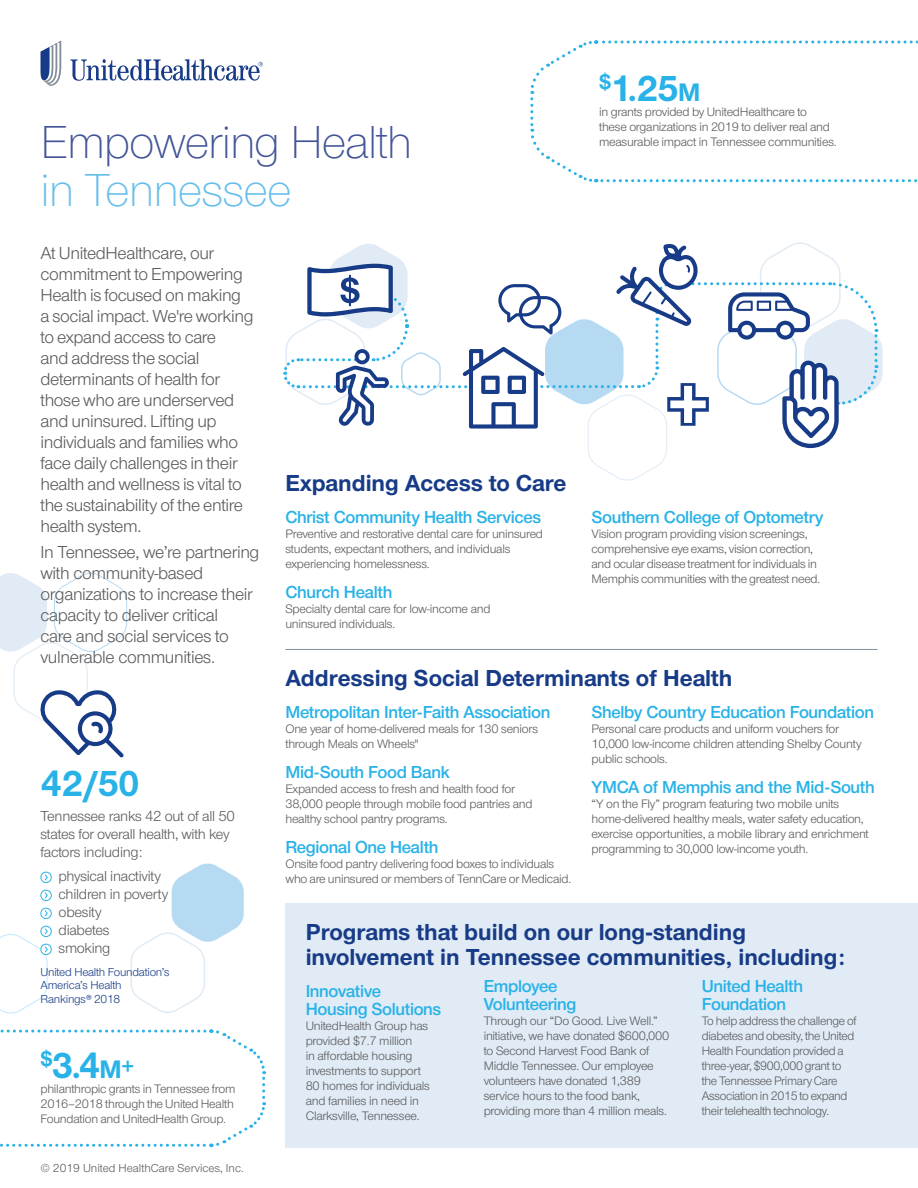
<style>
.page{position:relative;width:918px;height:1188px;background:#fff}
.page>*{position:absolute;margin:0;border:0;box-sizing:border-box;transform-origin:0 0}
.t1{font:300 48px "UHC Sans";letter-spacing:-.02em;color:#435597}
.t2{font:300 48px "UHC Sans";letter-spacing:-.02em;color:#66beeb}
.t3{font:700 37.5px "UHC Sans";color:#29b2e7}
.t4{font:700 24px/25.5px "UHC Sans";color:#173b87}
.t5{font:18px/21px "UHC Sans";letter-spacing:-.02em;color:#58595b}
.t6{font:600 18px/18px "UHC Sans";letter-spacing:-.02em;color:#29b2e7}
.t7{font:15px/18px "UHC Sans";letter-spacing:-.02em;color:#58595b}
.t8{font:12.75px/15px "UHC Sans";letter-spacing:-.02em;color:#58595b}
.t9{font:12px/13.5px "UHC Sans";letter-spacing:-.02em;color:#173b87}
.t10{font:12px "UHC Sans";color:#58595b}
.s1{font-size:26.25px}
.s2{font-size:24px}
</style>
<div class="page">
<svg style="left:130px;top:863px;width:114px;height:150px"></svg>
<svg style="left:0;top:1029px;width:267px;height:118px"></svg>
<svg style="left:530px;top:40px;width:388px;height:143px"></svg>
<div style="left:285px;top:903px;width:633px;height:245px;background:#e1ebf5"></div>
<svg style="left:70px;top:59px;width:193px;height:22px"></svg>
<svg style="left:41px;top:41px;width:20px;height:45px"></svg>
<hr style="left:285px;top:649px;width:593px;height:1px;background:#838e98">
<svg style="left:45px;top:874px;width:3px;height:7px"></svg>
<div style="left:41px;top:872px;width:11px;height:11px;border:1px solid #29b2e7;border-radius:50%"></div>
<svg style="left:45px;top:892px;width:3px;height:7px"></svg>
<div style="left:41px;top:890px;width:11px;height:11px;border:1px solid #29b2e7;border-radius:50%"></div>
<svg style="left:45px;top:910px;width:3px;height:7px"></svg>
<div style="left:41px;top:908px;width:11px;height:11px;border:1px solid #29b2e7;border-radius:50%"></div>
<div style="left:41px;top:926px;width:11px;height:11px;border:1px solid #29b2e7;border-radius:50%"></div>
<div style="left:41px;top:944px;width:11px;height:11px;border:1px solid #29b2e7;border-radius:50%"></div>
<svg style="left:0;top:928px;width:48px;height:86px"></svg>
<svg style="left:0;top:572px;width:127px;height:185px"></svg>
<svg style="left:283px;top:242px;width:600px;height:239px"></svg>
<h1 class="t1" style="left:40px;top:110px;width:373px">Empowering Health</h1>
<h1 class="t2" style="left:40px;top:158px;width:253px">in Tennessee</h1>
<p class="t5" style="left:40px;top:242px;width:215px">At UnitedHealthcare, our commitment to Empowering<br>Health is focused on making a social impact. We're working to expand access to care<br>and address the social determinants of health for those who are underserved and uninsured. Lifting up individuals and families who face daily challenges in their health and wellness is vital to the sustainability of the entire health system.</p>
<h3 class="t5" style="left:40px;top:541px;width:220px">In Tennessee, we’re partnering with community-based organizations to increase their capacity to deliver critical<br>care and social services to vulnerable communities.</h3>
<h3 class="t4" style="left:285px;top:470px;width:283px">Expanding Access to Care</h3>
<h3 class="t6" style="left:285px;top:507px;width:257px">Christ Community Health Services</h3>
<p class="t8" style="left:285px;top:526px;width:259px">Preventive and restorative dental care for uninsured students, expectant mothers, and individuals experiencing homelessness.</p>
<h3 class="t6" style="left:285px;top:582px;width:108px">Church Health</h3>
<p class="t8" style="left:285px;top:601px;width:207px">Specialty dental care for low-income and uninsured individuals.</p>
<h2 class="t3" style="left:599px;top:64px;width:103px"><sup>$</sup>1.25<span class="s1">m</span></h2>
<p class="t8" style="left:599px;top:104px;width:239px">in grants provided by UnitedHealthcare to these organizations in 2019 to deliver real and measurable impact in Tennessee communities.</p>
<h3 class="t6" style="left:592px;top:507px;width:234px">Southern College of Optometry</h3>
<p class="t8" style="left:592px;top:526px;width:230px">Vision program providing vision screenings, comprehensive eye exams, vision correction, and ocular disease treatment for individuals in Memphis communities with the greatest need.</p>
<h2 class="t3" style="left:40px;top:758px;width:101px">42/50</h2>
<p class="t7" style="left:40px;top:806px;width:196px">Tennessee ranks 42 out of all 50 states for overall health, with key factors including:</p>
<p class="t7" style="left:59px;top:867px;width:111px">physical inactivity children in poverty obesity<br>diabetes<br>smoking</p>
<p class="t9" style="left:40px;top:964px;width:131px">United Health Foundation’s<br>America’s Health<br>Rankings® 2018</p>
<h2 class="t3" style="left:40px;top:1040px;width:96px"><sup>$</sup>3.4<span class="s1">m</span><span class="s2">+</span></h2>
<p class="t8" style="left:40px;top:1081px;width:196px;text-align:justify">philanthropic grants in Tennessee from 2016–2018 through the United Health Foundation and UnitedHealth Group.</p>
<p class="t10" style="left:40px;top:1160px;width:205px">© 2019 United HealthCare Services, Inc.</p>
<h3 class="t4" style="left:285px;top:665px;width:449px">Addressing Social Determinants of Health</h3>
<h3 class="t6" style="left:285px;top:702px;width:266px">Metropolitan Inter-Faith Association</h3>
<p class="t8" style="left:285px;top:720px;width:254px">One year of home-delivered meals for 130 seniors through Meals on Wheels"</p>
<h3 class="t6" style="left:285px;top:762px;width:166px">Mid-South Food Bank</h3>
<p class="t8" style="left:285px;top:781px;width:249px">Expanded access to fresh and health food for<br>38,000 people through mobile food pantries and healthy school pantry programs.</p>
<h3 class="t6" style="left:285px;top:837px;width:155px">Regional One Health</h3>
<p class="t8" style="left:285px;top:856px;width:287px">Onsite food pantry delivering food boxes to individuals who are uninsured or members of TennCare or Medicaid.</p>
<h3 class="t6" style="left:592px;top:702px;width:284px">Shelby Country Education Foundation</h3>
<p class="t8" style="left:592px;top:720px;width:272px">Personal care products and uniform vouchers for<br>10,000 low-income children attending Shelby County public schools.</p>
<h3 class="t6" style="left:592px;top:777px;width:285px">YMCA of Memphis and the Mid-South</h3>
<p class="t8" style="left:592px;top:796px;width:279px">“Y on the Fly” program featuring two mobile units home-delivered healthy meals, water safety education, exercise opportunities, a mobile library and enrichment programming to 30,000 low-income youth.</p>
<h3 class="t4" style="left:306px;top:918px;width:541px">Programs that build on our long-standing involvement in Tennessee communities, including:</h3>
<h3 class="t6" style="left:306px;top:982px;width:137px">Innovative<br>Housing Solutions</h3>
<p class="t8" style="left:306px;top:1018px;width:126px">UnitedHealth Group has provided $7.7 million<br>in affordable housing investments to support<br>80 homes for individuals and families in need in<br>Clarksville, Tennessee.</p>
<h3 class="t6" style="left:484px;top:977px;width:94px">Employee<br>Volunteering</h3>
<p class="t8" style="left:484px;top:1013px;width:187px">Through our “Do Good. Live Well.” initiative, we have donated $600,000 to Second Harvest Food Bank of<br>Middle Tennessee. Our employee volunteers have donated 1,389 service hours to the food bank, providing more than 4 million meals.</p>
<h3 class="t6" style="left:702px;top:977px;width:103px">United Health<br>Foundation</h3>
<p class="t8" style="left:702px;top:1013px;width:156px">To help address the challenge of diabetes and obesity, the United<br>Health Foundation provided a three-year, $900,000 grant to the Tennessee Primary Care<br>Association in 2015 to expand their telehealth technology.</p>
</div>
